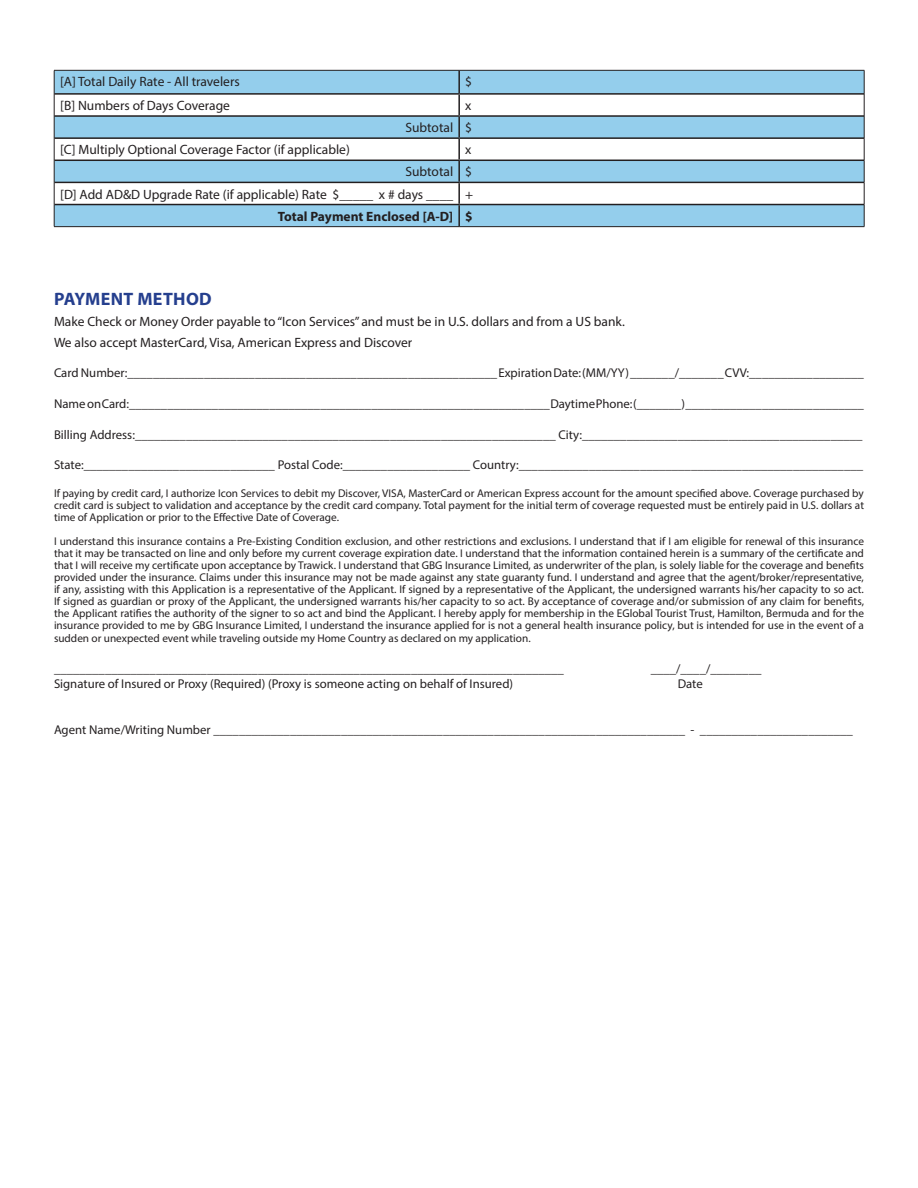
<style>
.page{position:relative;width:918px;height:1188px;background:#fff}
.page>*{position:absolute;margin:0;border:0;box-sizing:border-box;transform-origin:0 0}
.t1{font:700 18px "Myriad Pro";letter-spacing:.02em;color:#253f8e}
.t2{font:13.5px/22.2px "Myriad Pro";color:#231f20;text-align:right}
.t3{font:700 13.5px "Myriad Pro";color:#231f20}
.t4{font:12.75px "Myriad Pro";color:#231f20}
.t5{font:11.25px/12px "Myriad Pro";color:#231f20;text-align:justify}
</style>
<div class="page">
<svg style="left:55px;top:71px;width:809px;height:155px;fill:#94ceec"></svg>
<hr style="left:54px;top:70px;width:405px;height:1px;background:#231f20">
<hr style="left:459px;top:70px;width:405px;height:1px;background:#231f20">
<svg style="left:54px;top:70px;width:1px;height:156px"></svg>
<svg style="left:864px;top:70px;width:1px;height:156px"></svg>
<hr style="left:54px;top:226px;width:405px;height:1px;background:#231f20">
<hr style="left:459px;top:226px;width:405px;height:1px;background:#231f20">
<hr style="left:458px;top:70px;width:2px;height:23px;background:#231f20">
<hr style="left:54px;top:93px;width:405px;height:2px;background:#231f20">
<hr style="left:459px;top:93px;width:405px;height:2px;background:#231f20">
<hr style="left:458px;top:95px;width:2px;height:20px;background:#231f20">
<hr style="left:54px;top:115px;width:405px;height:2px;background:#231f20">
<hr style="left:459px;top:115px;width:405px;height:2px;background:#231f20">
<hr style="left:458px;top:117px;width:2px;height:20px;background:#231f20">
<hr style="left:54px;top:137px;width:405px;height:2px;background:#231f20">
<hr style="left:459px;top:137px;width:405px;height:2px;background:#231f20">
<hr style="left:458px;top:139px;width:2px;height:21px;background:#231f20">
<hr style="left:54px;top:160px;width:405px;height:1px;background:#231f20">
<hr style="left:459px;top:160px;width:405px;height:1px;background:#231f20">
<hr style="left:458px;top:161px;width:2px;height:21px;background:#231f20">
<hr style="left:54px;top:182px;width:405px;height:1px;background:#231f20">
<hr style="left:459px;top:182px;width:405px;height:1px;background:#231f20">
<hr style="left:458px;top:183px;width:2px;height:21px;background:#231f20">
<hr style="left:54px;top:204px;width:405px;height:1px;background:#231f20">
<hr style="left:459px;top:204px;width:405px;height:1px;background:#231f20">
<hr style="left:458px;top:205px;width:2px;height:21px;background:#231f20">
<p class="t2" style="left:60px;top:71px;width:181px">[A] Total Daily Rate - All travelers</p>
<p class="t2" style="left:465px;top:71px;width:8px">$</p>
<p class="t2" style="left:60px;top:94px;width:171px">[B] Numbers of Days Coverage</p>
<p class="t2" style="left:405px;top:94px;width:68px">x<br>Subtotal $</p>
<p class="t2" style="left:60px;top:138px;width:291px">[C] Multiply Optional Coverage Factor (if applicable)</p>
<p class="t2" style="left:60px;top:138px;width:415px">x<br>Subtotal $<br>[D] Add AD&amp;D Upgrade Rate (if applicable) Rate $_____ x # days ____ +</p>
<p class="t3" style="left:278px;top:207px;width:196px">Total Payment Enclosed [A-D] $</p>
<h1 class="t1" style="left:54px;top:287px;width:159px">PAYMENT METHOD</h1>
<p class="t2" style="left:54px;top:311px;width:572px;line-height:21px;text-align:left">Make Check or Money Order payable to “Icon Services” and must be in U.S. dollars and from a US bank.<br>We also accept MasterCard, Visa, American Express and Discover</p>
<p class="t4" style="left:54px;top:365px;width:812px">Card Number:__________________________________________________________ Expiration Date: (MM/YY) _______/_______ CVV:__________________</p>
<p class="t4" style="left:54px;top:396px;width:812px">Name on Card:__________________________________________________________________ Daytime Phone: (_______) ____________________________</p>
<p class="t4" style="left:54px;top:426px;width:810px">Billing Address:__________________________________________________________________ City:____________________________________________</p>
<p class="t4" style="left:54px;top:457px;width:811px">State:______________________________ Postal Code:____________________ Country:______________________________________________________</p>
<p class="t5" style="left:54px;top:487px;width:812px">If paying by credit card, I authorize Icon Services to debit my Discover, VISA, MasterCard or American Express account for the amount specified above. Coverage purchased by credit card is subject to validation and acceptance by the credit card company. Total payment for the initial term of coverage requested must be entirely paid in U.S. dollars at time of Application or prior to the Effective Date of Coverage.</p>
<p class="t5" style="left:54px;top:535px;width:812px">I understand this insurance contains a Pre-Existing Condition exclusion, and other restrictions and exclusions. I understand that if I am eligible for renewal of this insurance that it may be transacted on line and only before my current coverage expiration date. I understand that the information contained herein is a summary of the certificate and that I will receive my certificate upon acceptance by Trawick. I understand that GBG Insurance Limited, as underwriter of the plan, is solely liable for the coverage and benefits provided under the insurance. Claims under this insurance may not be made against any state guaranty fund. I understand and agree that the agent/broker/representative, if any, assisting with this Application is a representative of the Applicant. If signed by a representative of the Applicant, the undersigned warrants his/her capacity to so act.<br>If signed as guardian or proxy of the Applicant, the undersigned warrants his/her capacity to so act. By acceptance of coverage and/or submission of any claim for benefits, the Applicant ratifies the authority of the signer to so act and bind the Applicant. I hereby apply for membership in the EGlobal Tourist Trust, Hamilton, Bermuda and for the insurance provided to me by GBG Insurance Limited, I understand the insurance applied for is not a general health insurance policy, but is intended for use in the event of a</p>
<p class="t5" style="left:54px;top:632px;width:478px">sudden or unexpected event while traveling outside my Home Country as declared on my application.</p>
<p class="t4" style="left:54px;top:660px;width:511px">________________________________________________________________________________</p>
<p class="t4" style="left:651px;top:660px;width:112px">____/____/________</p>
<p class="t4" style="left:54px;top:676px;width:461px">Signature of Insured or Proxy (Required) (Proxy is someone acting on behalf of Insured)</p>
<p class="t4" style="left:678px;top:676px;width:27px">Date</p>
<p class="t4" style="left:54px;top:722px;width:800px">Agent Name/Writing Number __________________________________________________________________________ - ________________________</p>
</div>
